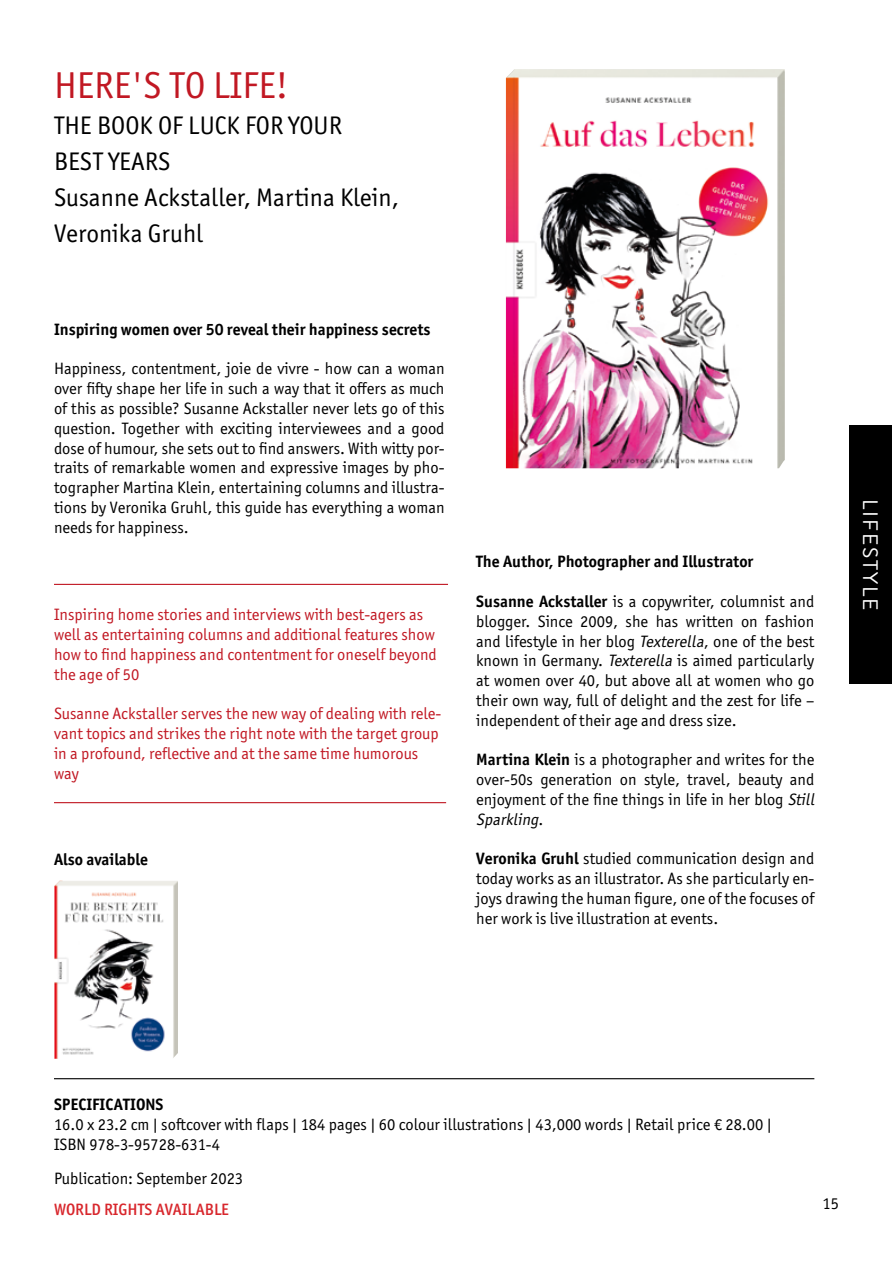
<style>
.page{position:relative;width:893px;height:1263px;background:#fff}
.page>*{position:absolute;margin:0;border:0;box-sizing:border-box;transform-origin:0 0}
.t1{font:37.5px "Officina Sans ITC Pro";color:#c11823}
.t2{font:25.5px/36px "Officina Sans ITC Pro";color:#000}
.t3{font:21px "Brandon Grotesque";letter-spacing:.08em;color:#fff}
.t4{font:16.5px/19.8px "Officina Sans ITC Pro";color:#000;text-align:justify}
.t5{font:16.5px/19.8px "Officina Sans ITC Pro";color:#c11823}
.t6{font:700 16.5px "Officina Sans ITC Pro";color:#000}
.t7{font:500 16.5px "Officina Sans ITC Pro";color:#d8262c}
.s1{font-weight:700}
.s2{font-style:italic}
</style>
<div class="page">
<img style="left:506px;top:69px;width:279px;height:399px">
<img style="left:54px;top:880px;width:124px;height:179px">
<hr style="left:54px;top:1078px;width:760px;height:1px;background:#000">
<div style="left:849px;top:425px;width:43px;height:259px;background:#000"></div>
<hr style="left:54px;top:584px;width:394px;height:1px;background:#c11823">
<hr style="left:54px;top:802px;width:392px;height:1px;background:#c11823">
<h1 class="t1" style="left:54px;top:63px;width:236px">HERE'S TO LIFE!</h1>
<h2 class="t2" style="left:54px;top:107px;width:346px">THE BOOK OF LUCK FOR YOUR<br>BEST YEARS<br>Susanne Ackstaller, Martina Klein,<br>Veronika Gruhl</h2>
<p class="t6" style="left:54px;top:319px;width:378px">Inspiring women over 50 reveal their happiness secrets</p>
<p class="t4" style="left:54px;top:359px;width:392px">Happiness, contentment, joie de vivre - how can a woman over fifty shape her life in such a way that it offers as much of this as possible? Susanne Ackstaller never lets go of this question. Together with exciting interviewees and a good dose of humour, she sets out to find answers. With witty por&shy;traits of remarkable women and expressive images by pho&shy;tographer Martina Klein, entertaining columns and illustra&shy;tions by Veronika Gruhl, this guide has everything a woman needs for happiness.</p>
<p class="t5" style="left:54px;top:605px;width:384px">Inspiring home stories and interviews with best-agers as well as entertaining columns and additional features show how to find happiness and contentment for oneself beyond the age of 50</p>
<p class="t5" style="left:54px;top:704px;width:389px">Susanne Ackstaller serves the new way of dealing with rele&shy;vant topics and strikes the right note with the target group in a profound, reflective and at the same time humorous way</p>
<p class="t6" style="left:54px;top:849px;width:96px">Also available</p>
<p class="t6" style="left:476px;top:552px;width:279px">The Author, Photographer and Illustrator</p>
<p class="t4" style="left:476px;top:591px;width:340px"><span class="s1">Susanne Ackstaller</span> is a copywriter, columnist and blogger. Since 2009, she has written on fashion and lifestyle in her blog <span class="s2">Texterella</span>, one of the best known in Germany. <span class="s2">Texterella</span> is aimed particularly at women over 40, but above all at women who go their own way, full of delight and the zest for life – independent of their age and dress size.</p>
<p class="t4" style="left:476px;top:750px;width:343px;text-align:left"><span class="s1">Martina Klein</span> is a photographer and writes for the over-50s generation on style, travel, beauty and enjoyment of the fine things in life in her blog <span class="s2">Still Sparkling</span>.</p>
<p class="t4" style="left:476px;top:849px;width:340px"><span class="s1">Veronika Gruhl</span> studied communication design and today works as an illustrator. As she particularly en&shy;joys drawing the human figure, one of the focuses of her work is live illustration at events.</p>
<p class="t3" style="left:885px;top:499px;width:112px;rotate:90deg">LIFESTYLE</p>
<p class="t6" style="left:54px;top:1094px;width:111px">SPECIFICATIONS</p>
<p class="t4" style="left:54px;top:1114px;width:719px">16.0 x 23.2 cm | softcover with flaps | 184 pages | 60 colour illustrations | 43,000 words | Retail price € 28.00 |<br>ISBN 978-3-95728-631-4</p>
<p class="t4" style="left:54px;top:1169px;width:191px">Publication: September 2023</p>
<p class="t7" style="left:54px;top:1199px;width:176px">WORLD RIGHTS AVAILABLE</p>
<p class="t4" style="left:822px;top:1193px;width:18px">15</p>
</div>
